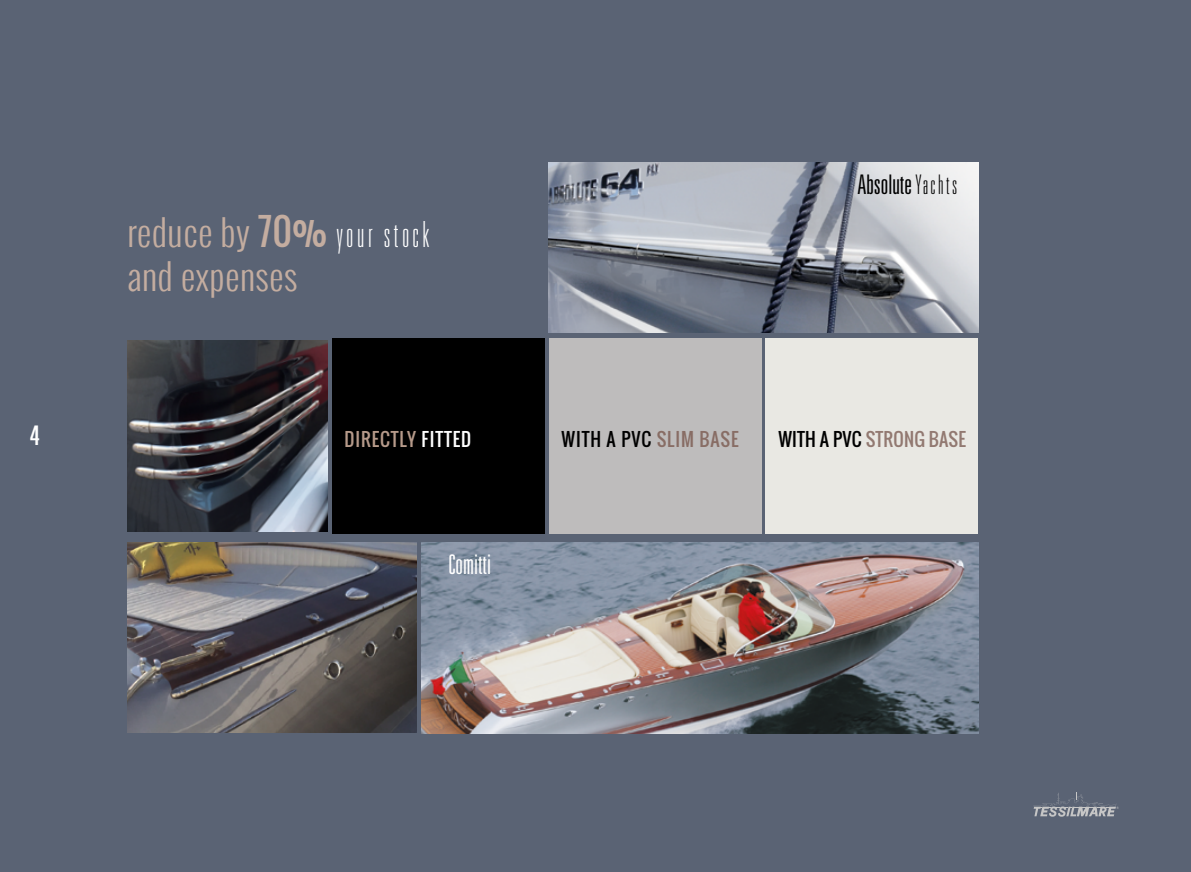
<style>
.page{position:relative;width:1191px;height:872px;background:#5a6374}
.page>*{position:absolute;margin:0;border:0;box-sizing:border-box;transform-origin:0 0}
.t1{font:100 ultra-condensed 36px "Univers";letter-spacing:.1em;color:#fff}
.t2{font:300 36px "Oswald";letter-spacing:.01em;color:#c4ada0}
.t3{font:300 ultra-condensed 27px "Univers";color:#000}
.t4{font:300 ultra-condensed 27px "Univers";color:#fff}
.t5{font:ultra-condensed 27px "Univers";color:#fff}
.t6{font:18px "Oswald";letter-spacing:.01em;color:#927971}
.t7{font:18px "Oswald";letter-spacing:.05em;color:#000}
.t8{font:18px "Oswald";letter-spacing:.05em;color:#b69a8a}
.s1{font-family:"Oswald";font-weight:300;font-stretch:normal;color:#c4ada0}
.s2{font-family:"Oswald";font-weight:400;font-stretch:normal;color:#c4ada0}
.s3{font-weight:100}
.s4{color:#fff}
.s5{color:#886d65}
.s6{color:#000}
</style>
<div class="page">
<img style="left:128px;top:542px;width:289px;height:191px">
<img style="left:421px;top:542px;width:557px;height:191px">
<img style="left:549px;top:162px;width:429px;height:170px">
<svg style="left:1033px;top:792px;width:85px;height:24px"></svg>
<div style="left:332px;top:338px;width:212px;height:196px;background:#000"></div>
<div style="left:549px;top:338px;width:212px;height:196px;background:#bebcbc"></div>
<div style="left:765px;top:338px;width:213px;height:196px;background:#e9e8e3"></div>
<img style="left:128px;top:340px;width:199px;height:191px">
<p class="t1" style="left:128px;top:216px;width:303px"><span class="s1">reduce by</span> <span class="s2">70%</span> your stock</p>
<p class="t2" style="left:128px;top:249px;width:171px">and expenses</p>
<p class="t3" style="left:857px;top:171px;width:101px">Absolute <span class="s3">Yachts</span></p>
<p class="t5" style="left:30px;top:420px;width:12px">4</p>
<p class="t8" style="left:344px;top:425px;width:128px">DIRECTLY <span class="s4">FITTED</span></p>
<p class="t7" style="left:561px;top:425px;width:179px">WITH A PVC <span class="s5">SLIM BASE</span></p>
<p class="t6" style="left:778px;top:425px;width:189px"><span class="s6">WITH A PVC</span> STRONG BASE</p>
<p class="t4" style="left:448px;top:551px;width:44px">Comitti</p>
</div>
